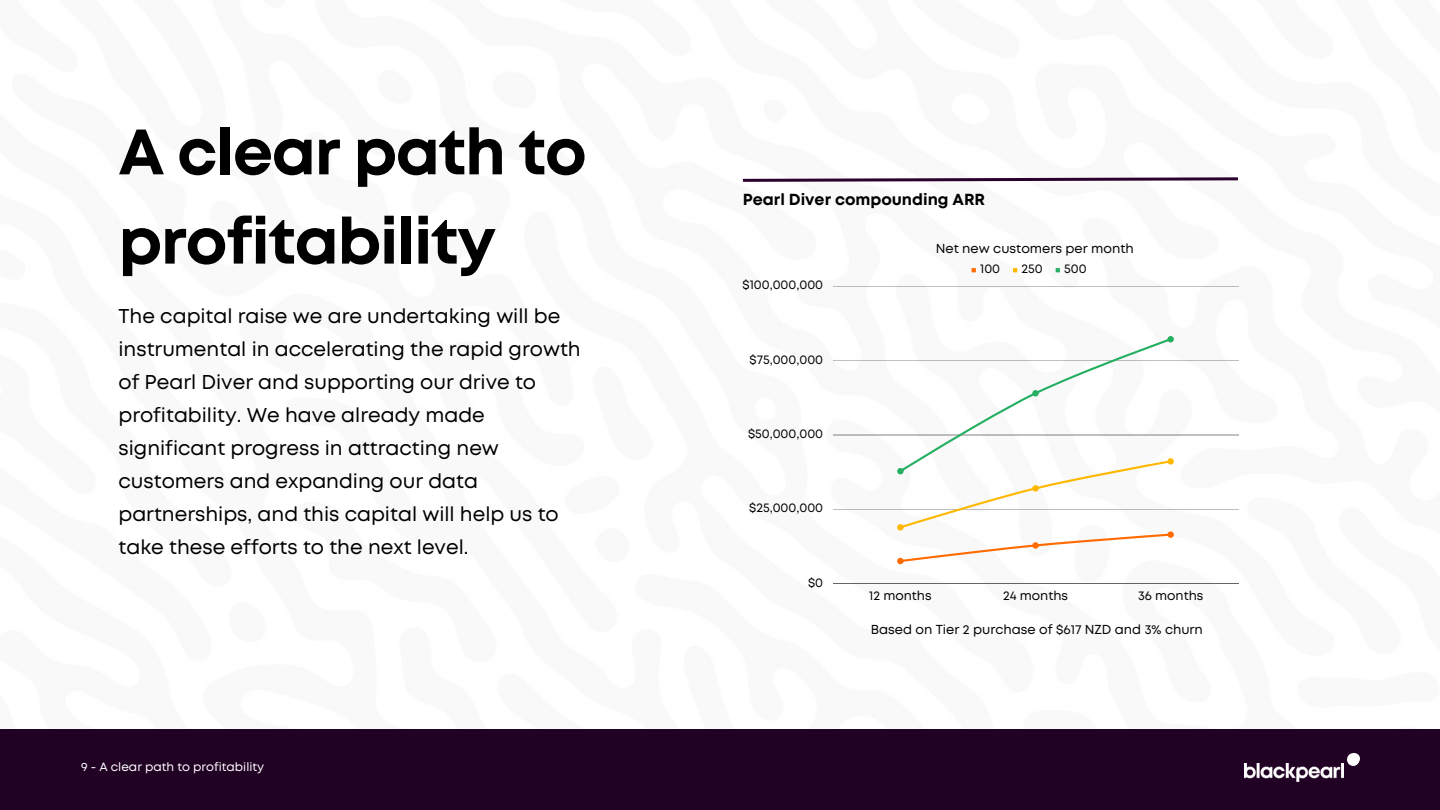
<style>
.page{position:relative;width:1440px;height:810px;background:#fff}
.page>*{position:absolute;margin:0;border:0;box-sizing:border-box;transform-origin:0 0}
.t1{font:700 64px/89.2px "Mont";letter-spacing:-.02em;color:#000}
.t2{font:20px/33px "Mont";color:#000}
.t3{font:700 16px "Mont";color:#000}
.t4{font:13px "Mont";color:#000}
.t5{font:12.7px "Mont";color:#000}
.t6{font:12px "Mont";color:#fff}
</style>
<div class="page">
<div style="left:0;top:729px;width:1440px;height:81px;background:#210224"></div>
<svg style="left:742px;top:177px;width:496px;height:5px"></svg>
<svg style="left:972px;top:268px;width:4px;height:4px"></svg>
<svg style="left:1013px;top:268px;width:4px;height:4px"></svg>
<svg style="left:1056px;top:268px;width:4px;height:4px"></svg>
<hr style="left:833px;top:286px;width:405px;height:1px;background:#000">
<hr style="left:833px;top:360px;width:405px;height:1px;background:#000">
<hr style="left:833px;top:435px;width:405px;height:1px;background:#000">
<hr style="left:833px;top:509px;width:405px;height:1px;background:#000">
<hr style="left:833px;top:583px;width:405px;height:1px;background:#000">
<svg style="left:897px;top:336px;width:277px;height:228px"></svg>
<img style="left:1245px;top:763px;width:98px;height:19px">
<svg style="left:1347px;top:754px;width:12px;height:11px"></svg>
<p class="t1" style="left:118px;top:112px;width:470px">A clear path to profitability</p>
<p class="t2" style="left:118px;top:301px;width:464px">The capital raise we are undertaking will be instrumental in accelerating the rapid growth of Pearl Diver and supporting our drive to profitability. We have already made significant progress in attracting new customers and expanding our data partnerships, and this capital will help us to take these efforts to the next level.</p>
<p class="t6" style="left:81px;top:763px;width:185px">9 - A clear path to profitability</p>
<p class="t3" style="left:743px;top:193px;width:244px">Pearl Diver compounding ARR</p>
<p class="t4" style="left:936px;top:243px;width:200px">Net new customers per month</p>
<p class="t5" style="left:743px;top:280px;width:82px">$100,000,000</p>
<p class="t5" style="left:750px;top:354px;width:75px">$75,000,000</p>
<p class="t5" style="left:748px;top:429px;width:77px">$50,000,000</p>
<p class="t5" style="left:749px;top:503px;width:75px">$25,000,000</p>
<p class="t5" style="left:808px;top:577px;width:17px">$0</p>
<p class="t5" style="left:980px;top:264px;width:21px">100</p>
<p class="t5" style="left:1022px;top:264px;width:23px">250</p>
<p class="t5" style="left:1064px;top:264px;width:24px">500</p>
<p class="t5" style="left:869px;top:591px;width:64px">12 months</p>
<p class="t5" style="left:1003px;top:591px;width:67px">24 months</p>
<p class="t5" style="left:1138px;top:591px;width:67px">36 months</p>
<p class="t4" style="left:871px;top:625px;width:334px">Based on Tier 2 purchase of $617 NZD and 3% churn</p>
</div>
